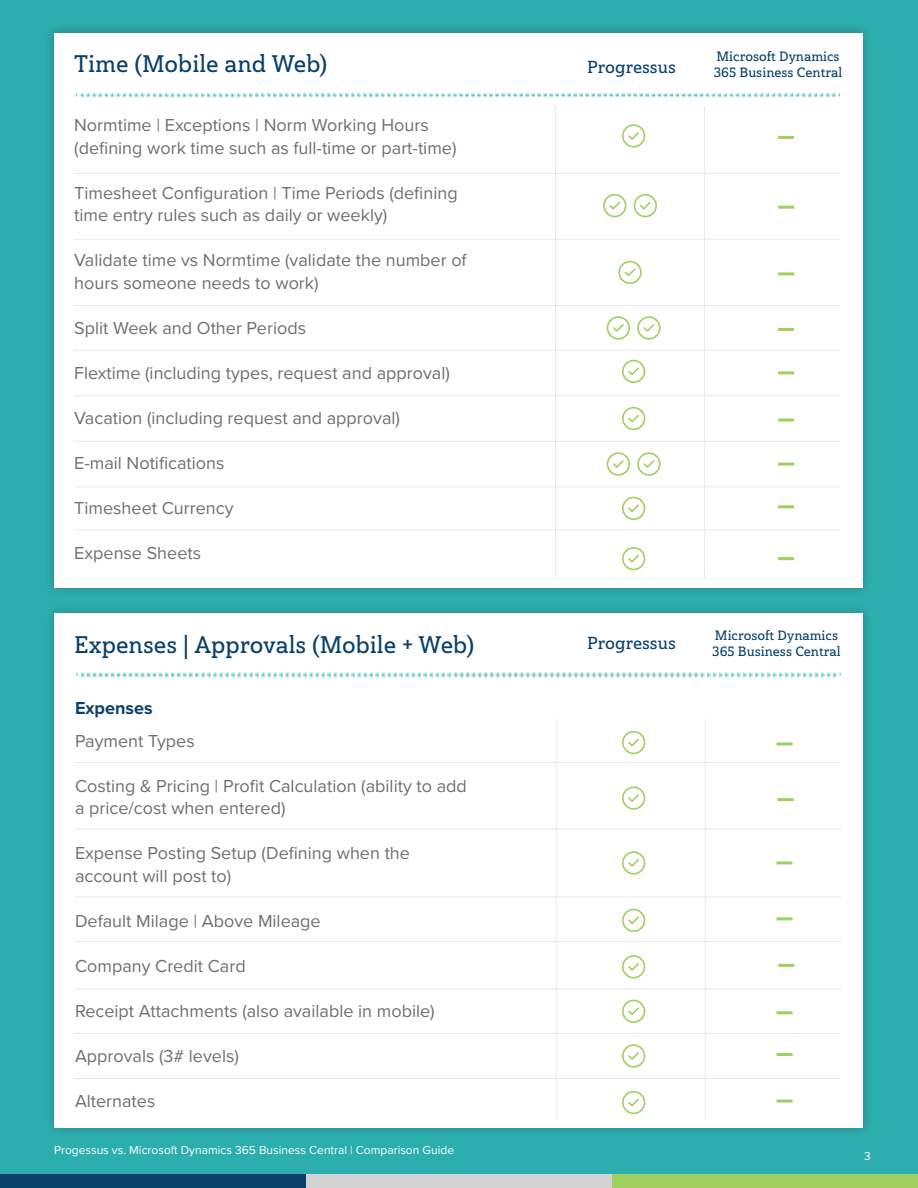
<style>
.page{position:relative;width:918px;height:1188px;background:#2caeae}
.page>*{position:absolute;margin:0;border:0;box-sizing:border-box;transform-origin:0 0}
.t1{font:24px "Haboro Slab Nor Dem";color:#0a416b}
.t2{font:18px/22.5px "Proxima Nova";color:#6d6f71}
.t3{font:700 18px "Proxima Nova";color:#0a416b}
.t4{font:17.4px "Haboro Slab Nor Dem";color:#0a416b}
.t5{font:13.5px/16.2px "Haboro Slab Nor Dem";color:#0a416b}
.t6{font:12px "Proxima Nova";color:#fff}
</style>
<div class="page">
<div style="left:0;top:1174px;width:306px;height:14px;background:#0a416b"></div>
<div style="left:306px;top:1174px;width:306px;height:14px;background:#d3d3d3"></div>
<div style="left:612px;top:1174px;width:306px;height:14px;background:#a1cf5f"></div>
<img style="left:50px;top:28px;width:817px;height:563px">
<div style="left:54px;top:33px;width:808px;height:555px;background:#fff"></div>
<img style="left:80px;top:93px;width:757px;height:5px">
<svg style="left:622px;top:124px;width:23px;height:24px"></svg>
<svg style="left:634px;top:194px;width:23px;height:23px"></svg>
<svg style="left:603px;top:194px;width:23px;height:23px"></svg>
<svg style="left:637px;top:316px;width:24px;height:24px"></svg>
<svg style="left:607px;top:316px;width:23px;height:24px"></svg>
<svg style="left:637px;top:452px;width:24px;height:24px"></svg>
<svg style="left:607px;top:452px;width:23px;height:24px"></svg>
<svg style="left:618px;top:261px;width:24px;height:23px"></svg>
<svg style="left:622px;top:360px;width:23px;height:23px"></svg>
<svg style="left:622px;top:407px;width:23px;height:23px"></svg>
<svg style="left:622px;top:497px;width:23px;height:23px"></svg>
<svg style="left:622px;top:547px;width:23px;height:23px"></svg>
<hr style="left:778px;top:272px;width:16px;height:3px;background:#a1cf5f">
<hr style="left:778px;top:206px;width:16px;height:3px;background:#a1cf5f">
<hr style="left:778px;top:136px;width:16px;height:3px;background:#a1cf5f">
<hr style="left:778px;top:328px;width:16px;height:3px;background:#a1cf5f">
<hr style="left:778px;top:371px;width:16px;height:3px;background:#a1cf5f">
<hr style="left:778px;top:419px;width:16px;height:3px;background:#a1cf5f">
<hr style="left:778px;top:463px;width:16px;height:3px;background:#a1cf5f">
<hr style="left:778px;top:505px;width:16px;height:3px;background:#a1cf5f">
<hr style="left:778px;top:557px;width:16px;height:3px;background:#a1cf5f">
<hr style="left:74px;top:173px;width:766px;height:1px;background:#e8e9e9">
<hr style="left:74px;top:239px;width:766px;height:1px;background:#e8e9e9">
<hr style="left:74px;top:305px;width:766px;height:1px;background:#e8e9e9">
<hr style="left:74px;top:350px;width:766px;height:1px;background:#e8e9e9">
<hr style="left:74px;top:395px;width:766px;height:1px;background:#e8e9e9">
<hr style="left:74px;top:441px;width:766px;height:1px;background:#e8e9e9">
<hr style="left:74px;top:486px;width:766px;height:1px;background:#e8e9e9">
<hr style="left:74px;top:529px;width:766px;height:1px;background:#e8e9e9">
<img style="left:51px;top:610px;width:817px;height:521px">
<div style="left:55px;top:614px;width:808px;height:514px;background:#fff"></div>
<img style="left:81px;top:673px;width:756px;height:4px">
<hr style="left:74px;top:762px;width:766px;height:1px;background:#e8e9e9">
<hr style="left:75px;top:829px;width:766px;height:1px;background:#e8e9e9">
<hr style="left:75px;top:897px;width:766px;height:1px;background:#e8e9e9">
<hr style="left:75px;top:941px;width:766px;height:1px;background:#e8e9e9">
<hr style="left:75px;top:989px;width:766px;height:1px;background:#e8e9e9">
<hr style="left:74px;top:1033px;width:766px;height:1px;background:#e8e9e9">
<hr style="left:74px;top:1078px;width:766px;height:1px;background:#e8e9e9">
<svg style="left:622px;top:731px;width:23px;height:23px"></svg>
<hr style="left:777px;top:742px;width:16px;height:3px;background:#a1cf5f">
<svg style="left:622px;top:786px;width:23px;height:24px"></svg>
<svg style="left:622px;top:851px;width:23px;height:24px"></svg>
<svg style="left:622px;top:909px;width:23px;height:23px"></svg>
<svg style="left:622px;top:955px;width:23px;height:23px"></svg>
<svg style="left:622px;top:1044px;width:23px;height:24px"></svg>
<svg style="left:622px;top:1091px;width:23px;height:23px"></svg>
<svg style="left:622px;top:1000px;width:23px;height:23px"></svg>
<hr style="left:777px;top:861px;width:16px;height:3px;background:#a1cf5f">
<hr style="left:778px;top:798px;width:16px;height:3px;background:#a1cf5f">
<hr style="left:777px;top:917px;width:16px;height:3px;background:#a1cf5f">
<hr style="left:778px;top:964px;width:16px;height:3px;background:#a1cf5f">
<hr style="left:777px;top:1011px;width:16px;height:3px;background:#a1cf5f">
<hr style="left:777px;top:1053px;width:16px;height:3px;background:#a1cf5f">
<hr style="left:777px;top:1100px;width:16px;height:3px;background:#a1cf5f">
<hr style="left:555px;top:106px;width:1px;height:473px;background:#e8e9e9">
<hr style="left:704px;top:106px;width:1px;height:473px;background:#e8e9e9">
<hr style="left:556px;top:719px;width:1px;height:401px;background:#e8e9e9">
<hr style="left:705px;top:719px;width:1px;height:401px;background:#e8e9e9">
<h1 class="t1" style="left:74px;top:48px;width:255px">Time (Mobile and Web)</h1>
<p class="t2" style="left:74px;top:113px;width:384px">Normtime | Exceptions | Norm Working Hours (defining work time such as full-time or part-time)</p>
<p class="t2" style="left:74px;top:181px;width:385px">Timesheet Configuration | Time Periods (defining time entry rules such as daily or weekly)</p>
<p class="t2" style="left:74px;top:248px;width:394px">Validate time vs Normtime (validate the number of hours someone needs to work)</p>
<p class="t2" style="left:74px;top:316px;width:233px">Split Week and Other Periods</p>
<p class="t2" style="left:74px;top:361px;width:377px">Flextime (including types, request and approval)</p>
<p class="t2" style="left:74px;top:406px;width:327px">Vacation (including request and approval)</p>
<p class="t2" style="left:74px;top:451px;width:152px">E-mail Notifications</p>
<p class="t2" style="left:74px;top:496px;width:161px">Timesheet Currency</p>
<p class="t2" style="left:74px;top:541px;width:128px">Expense Sheets</p>
<h1 class="t1" style="left:74px;top:629px;width:401px">Expenses | Approvals (Mobile + Web)</h1>
<p class="t3" style="left:75px;top:694px;width:79px">Expenses</p>
<p class="t2" style="left:75px;top:729px;width:121px">Payment Types</p>
<p class="t2" style="left:75px;top:774px;width:393px">Costing &amp; Pricing | Profit Calculation (ability to add a price/cost when entered)</p>
<p class="t2" style="left:75px;top:841px;width:337px">Expense Posting Setup (Defining when the account will post to)</p>
<p class="t2" style="left:75px;top:909px;width:247px">Default Milage | Above Mileage</p>
<p class="t2" style="left:75px;top:954px;width:172px">Company Credit Card</p>
<p class="t2" style="left:75px;top:999px;width:361px">Receipt Attachments (also available in mobile)</p>
<p class="t2" style="left:75px;top:1044px;width:165px">Approvals (3# levels)</p>
<p class="t2" style="left:75px;top:1089px;width:82px">Alternates</p>
<p class="t6" style="left:54px;top:1141px;width:402px">Progessus vs. Microsoft Dynamics 365 Business Central | Comparison Guide</p>
<p class="t4" style="left:587px;top:56px;width:90px">Progressus</p>
<p class="t5" style="left:714px;top:48px;width:130px">Microsoft Dynamics<br>365 Business Central</p>
<p class="t4" style="left:587px;top:632px;width:90px">Progressus</p>
<p class="t5" style="left:712px;top:627px;width:130px">Microsoft Dynamics<br>365 Business Central</p>
<p class="t6" style="left:864px;top:1147px;width:8px">3</p>
</div>
